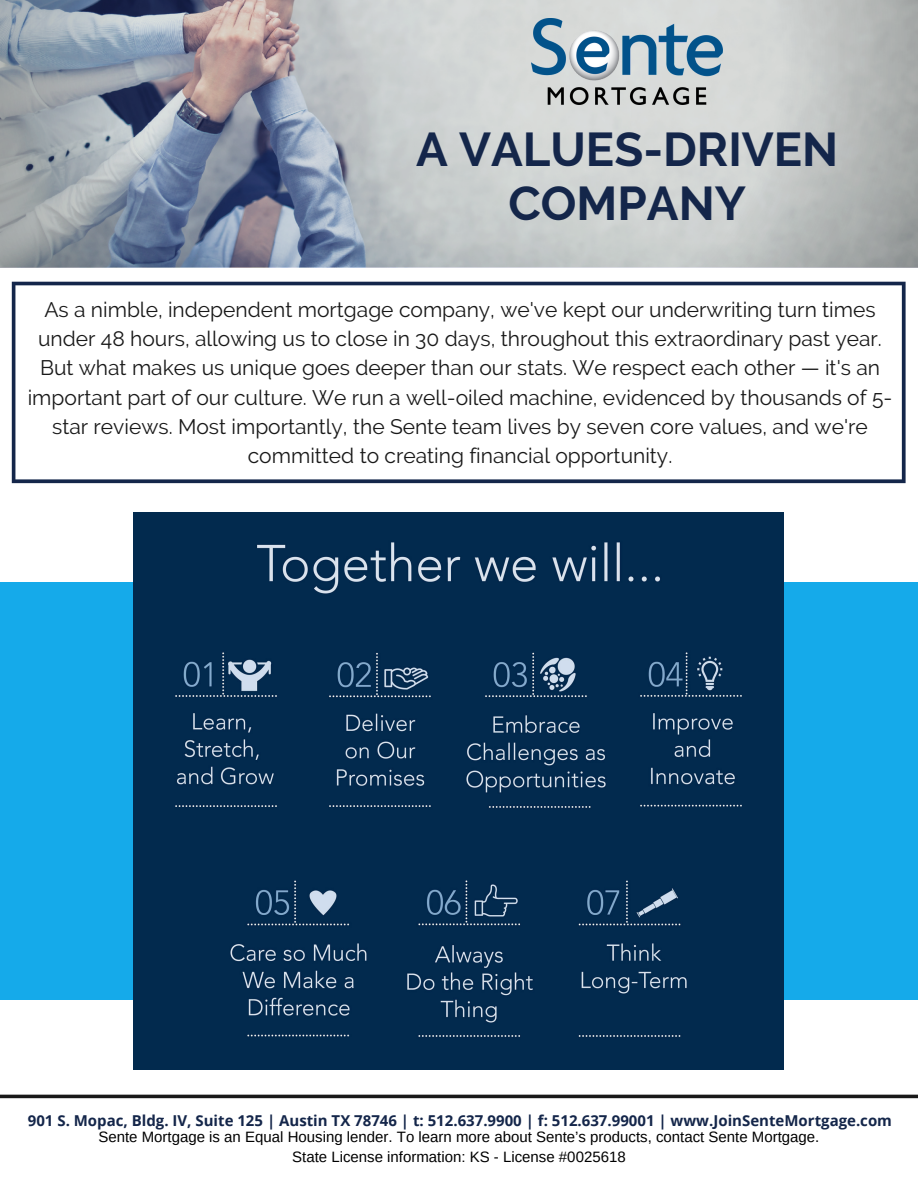
<style>
.page{position:relative;width:918px;height:1188px;background:#fff}
.page>*{position:absolute;margin:0;border:0;box-sizing:border-box;transform-origin:0 0}
.t1{font:700 47.25px/54px "Raleway";color:#14264a;text-align:center}
.t2{font:21px/29.2px "Raleway";color:#191919;text-align:center}
.t3{font:15px "Arimo";color:#000}
.t4{font:700 15px "Open Sans";color:#14264a}
</style>
<div class="page">
<svg style="left:0;top:0;width:918px;height:267px"></svg>
<img style="left:532px;top:18px;width:191px;height:87px">
<div style="left:0;top:583px;width:918px;height:417px;background:#15aaea"></div>
<div style="left:134px;top:513px;width:650px;height:557px;background:#022a4e"></div>
<svg style="left:12px;top:282px;width:894px;height:201px"></svg>
<hr style="left:0;top:1095px;width:918px;height:3px;background:#191919">
<p class="t1" style="left:416px;top:122px;width:424px">A VALUES-DRIVEN<br>COMPANY</p>
<p class="t2" style="left:28px;top:295px;width:866px">As a nimble, independent mortgage company, we've kept our underwriting turn times under 48 hours, allowing us to close in 30 days, throughout this extraordinary past year.<br>But what makes us unique goes deeper than our stats. We respect each other — it's an important part of our culture. We run a well-oiled machine, evidenced by thousands of 5- star reviews. Most importantly, the Sente team lives by seven core values, and we're committed to creating financial opportunity.</p>
<p class="t4" style="left:28px;top:1110px;width:866px">901 S. Mopac, Bldg. IV, Suite 125 | Austin TX 78746 | t: 512.637.9900 | f: 512.637.99001 | www.JoinSenteMortgage.com</p>
<p class="t3" style="left:98px;top:1128px;width:722px">Sente Mortgage is an Equal Housing lender. To learn more about Sente’s products, contact Sente Mortgage.</p>
<p class="t3" style="left:292px;top:1149px;width:335px">State License information: KS - License #0025618</p>
</div>
